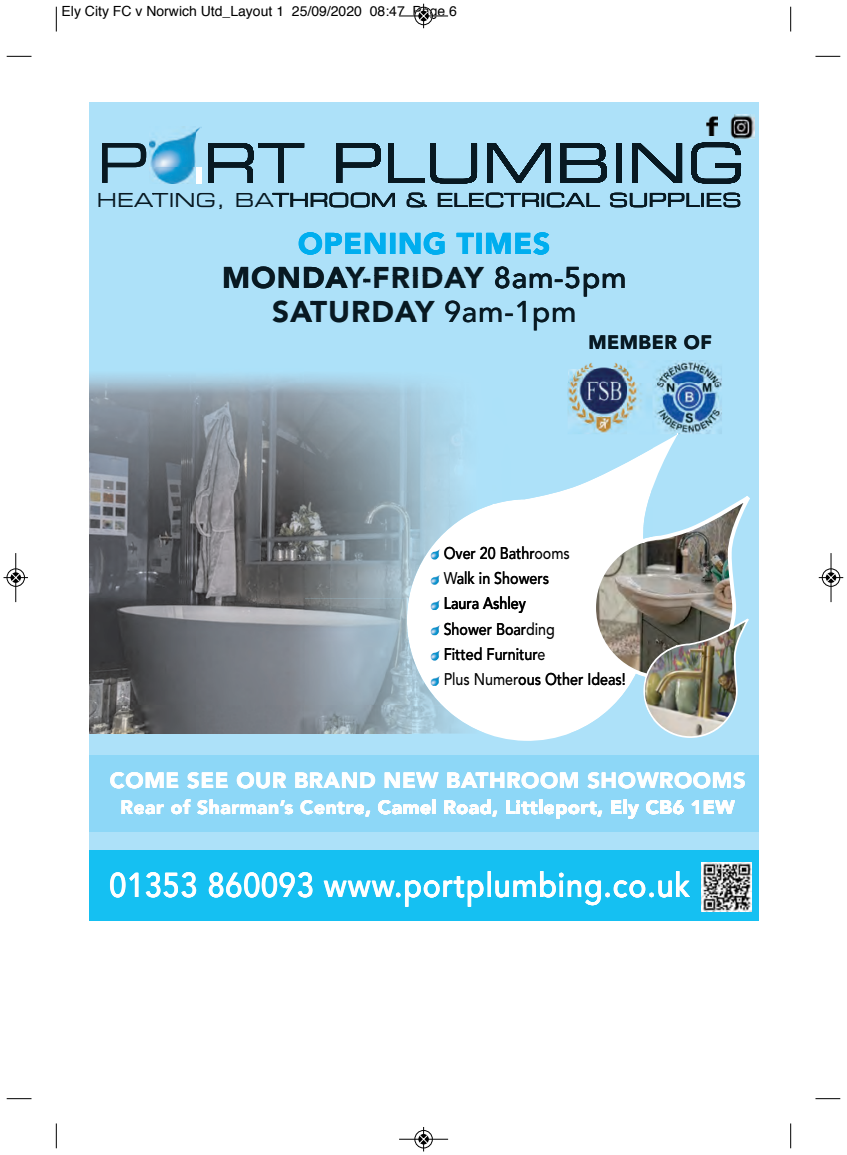
<style>
.page{position:relative;width:847px;height:1155px;background:#fff}
.page>*{position:absolute;margin:0;border:0;box-sizing:border-box;transform-origin:0 0}
.t1{font:54.95px "Eurostile LT Std Ex 2";color:#081922}
.t2{font:500 34.12px "Avenir LT Std";letter-spacing:.03em;color:#fff;scale:.89 1}
.t3{font:900 29.75px "Avenir LT Std";letter-spacing:.03em;color:#081922}
.t4{font:900 29.75px "Avenir LT Std";letter-spacing:.03em;color:#00aeef}
.t5{font:900 21.88px "Avenir LT Std";letter-spacing:.03em;color:#fff}
.t6{font:19.43px "Eurostile LT Std Ex 2";color:#081922}
.t7{font:900 19.25px "Avenir LT Std";letter-spacing:.03em;color:#fff}
.t8{font:900 19.25px "Avenir LT Std";letter-spacing:.03em;color:#081922}
.t9{font:500 16.8px/25.2px "Avenir LT Std";color:#000;scale:.85 1}
.t10{font:14px "Helvetica";color:#000}
.s1{font-weight:500}
</style>
<div class="page">
<div style="left:89px;top:102px;width:670px;height:818px;background:#ade1f9"></div>
<div style="left:89px;top:754px;width:670px;height:77px;background:#8dd7f7"></div>
<div style="left:89px;top:850px;width:670px;height:70px;background:#15c0f2"></div>
<svg style="left:405px;top:434px;width:272px;height:307px;fill:#fff"></svg>
<img style="left:702px;top:862px;width:50px;height:49px">
<img style="left:590px;top:497px;width:160px;height:242px">
<img style="left:150px;top:127px;width:51px;height:56px">
<img style="left:730px;top:114px;width:24px;height:25px">
<img style="left:707px;top:117px;width:10px;height:18px">
<img style="left:568px;top:360px;width:154px;height:74px">
<img style="left:627px;top:368px;width:25px;height:15px">
<img style="left:89px;top:383px;width:430px;height:107px">
<img style="left:519px;top:474px;width:85px;height:16px">
<img style="left:627px;top:434px;width:25px;height:56px">
<img style="left:89px;top:490px;width:323px;height:243px">
<img style="left:412px;top:550px;width:17px;height:34px">
<svg style="left:430px;top:549px;width:10px;height:10px"></svg>
<svg style="left:430px;top:574px;width:10px;height:10px"></svg>
<img style="left:519px;top:490px;width:42px;height:9px">
<img style="left:643px;top:490px;width:9px;height:48px">
<img style="left:412px;top:685px;width:31px;height:20px">
<svg style="left:430px;top:599px;width:10px;height:11px"></svg>
<svg style="left:430px;top:625px;width:10px;height:10px"></svg>
<svg style="left:430px;top:650px;width:10px;height:10px"></svg>
<svg style="left:430px;top:675px;width:10px;height:10px"></svg>
<img style="left:613px;top:689px;width:14px;height:16px">
<img style="left:627px;top:674px;width:18px;height:31px">
<img style="left:412px;top:716px;width:74px;height:17px">
<img style="left:569px;top:716px;width:58px;height:17px">
<img style="left:627px;top:705px;width:25px;height:28px">
<svg style="left:56px;top:7px;width:1px;height:25px"></svg>
<svg style="left:7px;top:56px;width:25px;height:1px"></svg>
<svg style="left:790px;top:7px;width:1px;height:25px"></svg>
<svg style="left:815px;top:56px;width:25px;height:1px"></svg>
<svg style="left:56px;top:1123px;width:1px;height:25px"></svg>
<svg style="left:7px;top:1098px;width:25px;height:1px"></svg>
<svg style="left:790px;top:1123px;width:1px;height:25px"></svg>
<svg style="left:815px;top:1098px;width:25px;height:1px"></svg>
<div style="left:414px;top:7px;width:19px;height:18px;border:1px solid #fff;border-radius:50%"></div>
<hr style="left:399px;top:16px;width:49px;height:1px;background:#000">
<div style="left:415px;top:7px;width:17px;height:18px;border:1px solid #000;border-radius:50%"></div>
<svg style="left:419px;top:4px;width:9px;height:24px"></svg>
<div style="left:414px;top:1129px;width:19px;height:19px;border:1px solid #fff;border-radius:50%"></div>
<hr style="left:399px;top:1138px;width:49px;height:1px;background:#000">
<div style="left:415px;top:1130px;width:17px;height:18px;border:1px solid #000;border-radius:50%"></div>
<svg style="left:419px;top:1127px;width:9px;height:24px"></svg>
<div style="left:6px;top:568px;width:19px;height:19px;border:1px solid #fff;border-radius:50%"></div>
<hr style="left:15px;top:553px;width:1px;height:49px;background:#000">
<div style="left:7px;top:568px;width:18px;height:18px;border:1px solid #000;border-radius:50%"></div>
<svg style="left:4px;top:573px;width:24px;height:9px"></svg>
<div style="left:821px;top:568px;width:19px;height:19px;border:1px solid #fff;border-radius:50%"></div>
<hr style="left:831px;top:553px;width:1px;height:49px;background:#000">
<div style="left:822px;top:568px;width:18px;height:18px;border:1px solid #000;border-radius:50%"></div>
<svg style="left:819px;top:573px;width:24px;height:9px"></svg>
<p class="t10" style="left:62px;top:5px;width:397px">Ely City FC v Norwich Utd_Layout 1 25/09/2020 08:47 Page 6</p>
<h1 class="t1" style="left:97px;top:143px;width:53px">P</h1>
<h1 class="t1" style="left:203px;top:143px;width:543px">RT PLUMBING</h1>
<p class="t6" style="left:97px;top:193px;width:646px">HEATING, BATHROOM &amp; ELECTRICAL SUPPLIES</p>
<h3 class="t4" style="left:298px;top:232px;width:253px">OPENING TIMES</h3>
<h3 class="t3" style="left:222px;top:265px;width:406px">MONDAY-FRIDAY <span class="s1">8am-5pm</span></h3>
<p class="t8" style="left:588px;top:334px;width:125px">MEMBER OF</p>
<h3 class="t3" style="left:272px;top:299px;width:306px">SATURDAY <span class="s1">9am-1pm</span></h3>
<p class="t9" style="left:444px;top:542px;width:150px">Over 20 Bathrooms</p>
<p class="t9" style="left:444px;top:567px;width:126px">Walk in Showers</p>
<p class="t9" style="left:444px;top:592px;width:132px">Laura Ashley<br>Shower Boarding<br>Fitted Furniture</p>
<p class="t9" style="left:444px;top:668px;width:216px">Plus Numerous Other Ideas!</p>
<h3 class="t5" style="left:110px;top:771px;width:637px">COME SEE OUR BRAND NEW BATHROOM SHOWROOMS</h3>
<p class="t7" style="left:121px;top:799px;width:616px">Rear of Sharman’s Centre, Camel Road, Littleport, Ely CB6 1EW</p>
<h2 class="t2" style="left:109px;top:870px;width:654px">01353 860093 www.portplumbing.co.uk</h2>
</div>
